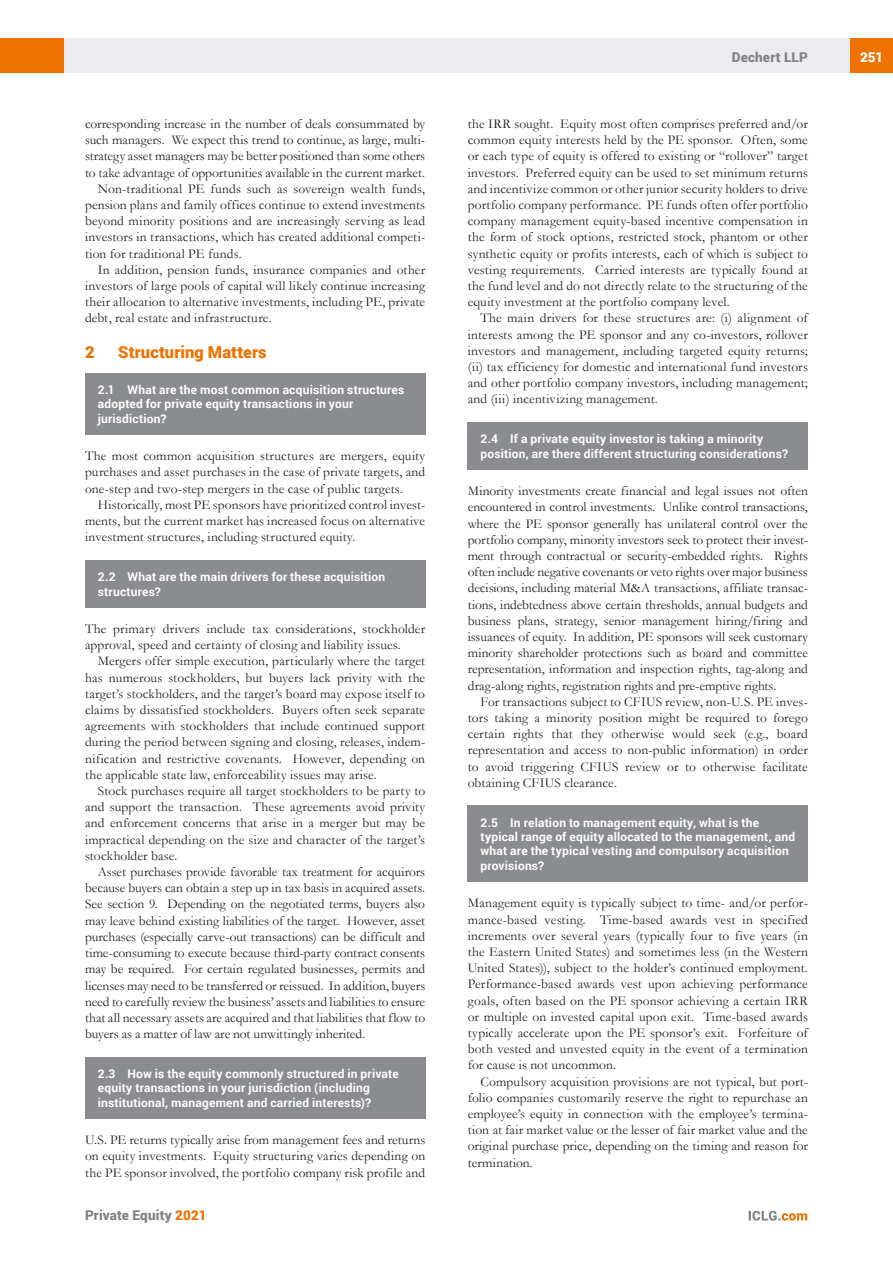
<style>
.page{position:relative;width:893px;height:1263px;background:#fff}
.page>*{position:absolute;margin:0;border:0;box-sizing:border-box;transform-origin:0 0}
.MS_Heading{font:900 16.5px "Roboto";letter-spacing:.005em;color:#ef7100}
.MS_Body_Text_-_Secon{font:13.5px/16.2px "Garamond";letter-spacing:.01em;color:#231f20;text-align:justify}
.MS_Body_Text_-_First{font:13.5px/16.2px "Garamond";letter-spacing:.005em;color:#231f20;text-align:justify}
.t1{font:900 13.5px "Roboto";letter-spacing:.01em;color:#808285}
.t2{font:900 13.5px "Roboto";color:#fff}
.MS_-_Question{font:700 12px/14.4px "Roboto";letter-spacing:.015em;color:#fff}
.MS_-_Question_follow{font:700 12px/14.4px "Roboto";letter-spacing:.015em;color:#fff}
.s1{color:#ef7100}
</style>
<div class="page">
<div style="left:64px;top:38px;width:786px;height:34px;background:#ececee"></div>
<div style="left:850px;top:38px;width:43px;height:34px;background:#ef7100"></div>
<div style="left:0;top:38px;width:64px;height:34px;background:#ef7100"></div>
<svg style="left:749px;top:1211px;width:58px;height:9px"></svg>
<div style="left:468px;top:422px;width:340px;height:47px;background:#8a8c8f"></div>
<div style="left:468px;top:805px;width:340px;height:77px;background:#8a8c8f"></div>
<div style="left:85px;top:373px;width:340px;height:61px;background:#8a8c8f"></div>
<div style="left:85px;top:560px;width:340px;height:47px;background:#8a8c8f"></div>
<div style="left:85px;top:1057px;width:340px;height:61px;background:#8a8c8f"></div>
<p class="MS_Body_Text_-_First" style="left:85px;top:115px;width:342px">corresponding increase in the number of deals consummated by such managers. We expect this trend to continue, as large, multi&shy;strategy asset managers may be better positioned than some others to take advantage of opportunities available in the current market.</p>
<p class="MS_Body_Text_-_Secon" style="left:85px;top:180px;width:342px;text-indent:13px">Non-traditional PE funds such as sovereign wealth funds, pension plans and family offices continue to extend investments beyond minority positions and are increasingly serving as lead investors in transactions, which has created additional competi&shy;tion for traditional PE funds.</p>
<p class="MS_Body_Text_-_Secon" style="left:85px;top:261px;width:342px;text-indent:13px">In addition, pension funds, insurance companies and other investors of large pools of capital will likely continue increasing their allocation to alternative investments, including PE, private debt, real estate and infrastructure.</p>
<p class="MS_Heading" style="left:85px;top:341px;width:11px">2</p>
<p class="MS_Heading" style="left:118px;top:341px;width:150px">Structuring Matters</p>
<p class="MS_-_Question_follow" style="left:98px;top:382px;width:308px">2.1 What are the most common acquisition structures adopted for private equity transactions in your jurisdiction?</p>
<p class="MS_Body_Text_-_First" style="left:85px;top:448px;width:342px">The most common acquisition structures are mergers, equity purchases and asset purchases in the case of private targets, and one-step and two-step mergers in the case of public targets.</p>
<p class="MS_Body_Text_-_Secon" style="left:85px;top:496px;width:342px;text-indent:13px">Historically, most PE sponsors have prioritized control invest&shy;ments, but the current market has increased focus on alternative investment structures, including structured equity.</p>
<p class="MS_-_Question" style="left:98px;top:569px;width:289px">2.2 What are the main drivers for these acquisition structures?</p>
<p class="MS_Body_Text_-_First" style="left:85px;top:620px;width:342px">The primary drivers include tax considerations, stockholder approval, speed and certainty of closing and liability issues.</p>
<p class="MS_Body_Text_-_Secon" style="left:85px;top:653px;width:342px;text-indent:13px">Mergers offer simple execution, particularly where the target has numerous stockholders, but buyers lack privity with the target’s stockholders, and the target’s board may expose itself to claims by dissatisfied stockholders. Buyers often seek separate agreements with stockholders that include continued support during the period between signing and closing, releases, indem&shy;nification and restrictive covenants. However, depending on the applicable state law, enforceability issues may arise.</p>
<p class="MS_Body_Text_-_Secon" style="left:85px;top:782px;width:342px;text-indent:13px">Stock purchases require all target stockholders to be party to and support the transaction. These agreements avoid privity and enforcement concerns that arise in a merger but may be impractical depending on the size and character of the target’s stockholder base.</p>
<p class="MS_Body_Text_-_Secon" style="left:85px;top:863px;width:342px;text-indent:13px">Asset purchases provide favorable tax treatment for acquirors because buyers can obtain a step up in tax basis in acquired assets.<br>See section 9. Depending on the negotiated terms, buyers also may leave behind existing liabilities of the target. However, asset purchases (especially carve-out transactions) can be difficult and time-consuming to execute because third-party contract consents may be required. For certain regulated businesses, permits and licenses may need to be transferred or reissued. In addition, buyers need to carefully review the business’ assets and liabilities to ensure that all necessary assets are acquired and that liabilities that flow to buyers as a matter of law are not unwittingly inherited.</p>
<p class="MS_-_Question" style="left:98px;top:1066px;width:302px">2.3 How is the equity commonly structured in private equity transactions in your jurisdiction (including institutional, management and carried interests)?</p>
<p class="MS_Body_Text_-_First" style="left:85px;top:1131px;width:342px">U.S. PE returns typically arise from management fees and returns on equity investments. Equity structuring varies depending on the PE sponsor involved, the portfolio company risk profile and</p>
<p class="t1" style="left:85px;top:1206px;width:123px">Private Equity <span class="s1">2021</span></p>
<p class="t1" style="left:732px;top:48px;width:78px">Dechert LLP</p>
<p class="t2" style="left:860px;top:48px;width:25px">251</p>
<p class="MS_Body_Text_-_First" style="left:468px;top:115px;width:342px">the IRR sought. Equity most often comprises preferred and/or common equity interests held by the PE sponsor. Often, some or each type of equity is offered to existing or “rollover” target investors. Preferred equity can be used to set minimum returns and incentivize common or other junior security holders to drive portfolio company performance. PE funds often offer portfolio company management equity-based incentive compensation in the form of stock options, restricted stock, phantom or other synthetic equity or profits interests, each of which is subject to vesting requirements. Carried interests are typically found at the fund level and do not directly relate to the structuring of the equity investment at the portfolio company level.</p>
<p class="MS_Body_Text_-_Secon" style="left:468px;top:310px;width:342px;text-indent:13px">The main drivers for these structures are: (i) alignment of interests among the PE sponsor and any co-investors, rollover investors and management, including targeted equity returns; (ii) tax efficiency for domestic and international fund investors and other portfolio company investors, including management; and (iii) incentivizing management.</p>
<p class="MS_-_Question" style="left:480px;top:431px;width:309px">2.4 If a private equity investor is taking a minority position, are there different structuring considerations?</p>
<p class="MS_Body_Text_-_First" style="left:468px;top:482px;width:342px">Minority investments create financial and legal issues not often encountered in control investments. Unlike control transactions, where the PE sponsor generally has unilateral control over the portfolio company, minority investors seek to protect their invest&shy;ment through contractual or security-embedded rights. Rights often include negative covenants or veto rights over major business decisions, including material M&amp;A transactions, affiliate transac&shy;tions, indebtedness above certain thresholds, annual budgets and business plans, strategy, senior management hiring/firing and issuances of equity. In addition, PE sponsors will seek customary minority shareholder protections such as board and committee representation, information and inspection rights, tag-along and drag-along rights, registration rights and pre-emptive rights.</p>
<p class="MS_Body_Text_-_Secon" style="left:468px;top:693px;width:342px;text-indent:13px">For transactions subject to CFIUS review, non-U.S. PE inves&shy;tors taking a minority position might be required to forego certain rights that they otherwise would seek (e.g., board representation and access to non-public information) in order to avoid triggering CFIUS review or to otherwise facilitate obtaining CFIUS clearance.</p>
<p class="MS_-_Question" style="left:480px;top:815px;width:316px">2.5 In relation to management equity, what is the typical range of equity allocated to the management, and what are the typical vesting and compulsory acquisition provisions?</p>
<p class="MS_Body_Text_-_First" style="left:468px;top:895px;width:342px">Management equity is typically subject to time- and/or perfor&shy;mance-based vesting. Time-based awards vest in specified increments over several years (typically four to five years (in the Eastern United States) and sometimes less (in the Western United States)), subject to the holder’s continued employment.<br>Performance-based awards vest upon achieving performance goals, often based on the PE sponsor achieving a certain IRR or multiple on invested capital upon exit. Time-based awards typically accelerate upon the PE sponsor’s exit. Forfeiture of both vested and unvested equity in the event of a termination for cause is not uncommon.</p>
<p class="MS_Body_Text_-_Secon" style="left:468px;top:1073px;width:342px;text-indent:13px">Compulsory acquisition provisions are not typical, but port&shy;folio companies customarily reserve the right to repurchase an employee’s equity in connection with the employee’s termina&shy;tion at fair market value or the lesser of fair market value and the original purchase price, depending on the timing and reason for termination.</p>
</div>
